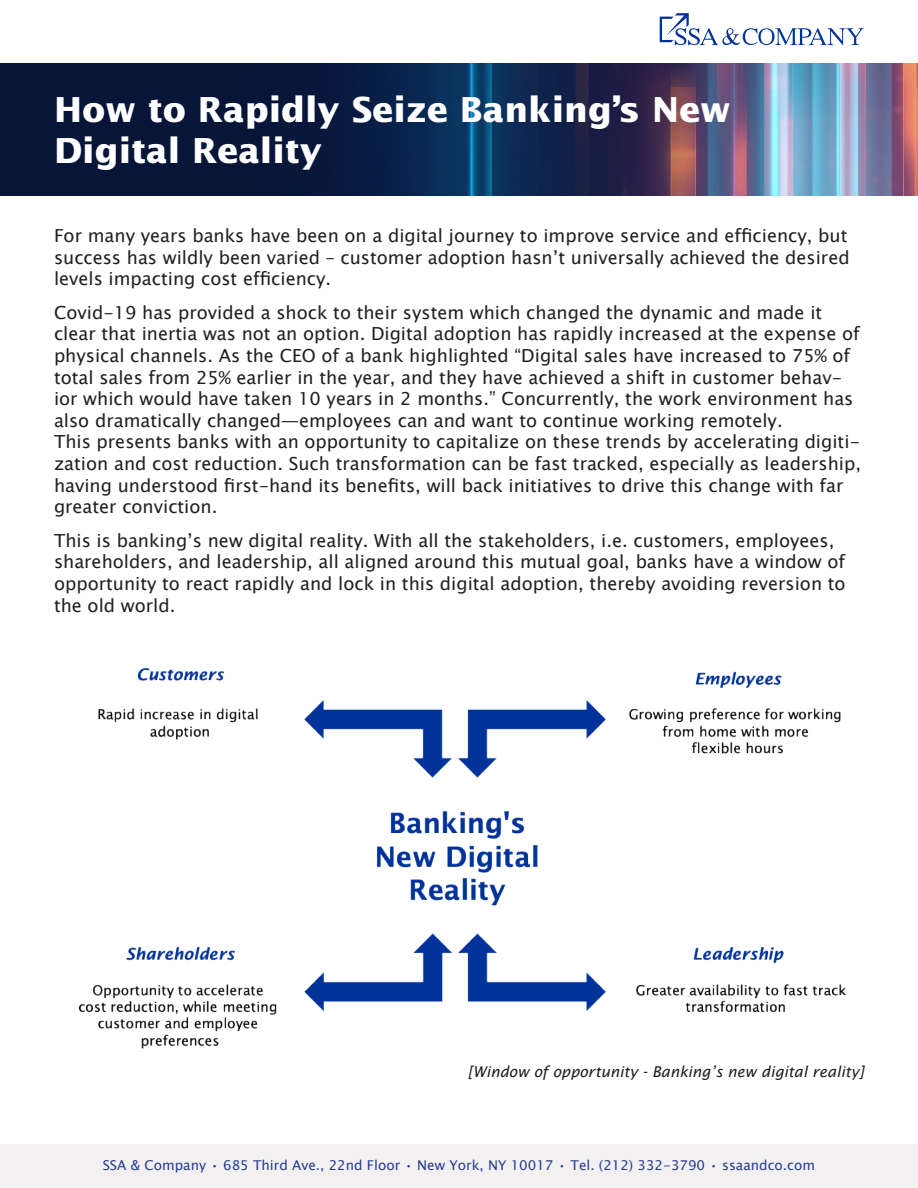
<style>
.page{position:relative;width:918px;height:1188px;background:#fff}
.page>*{position:absolute;margin:0;border:0;box-sizing:border-box;transform-origin:0 0}
.t1{font:700 34.5px/41.4px "Lucida Sans";color:#fff}
.t2{font:18px/21.6px "Lucida Sans Unicode";color:#231f20}
.t3{font:italic 15px "Lucida Sans";color:#231f20}
.t4{font:13.5px "Lucida Sans Unicode";color:#243d91}
</style>
<div class="page">
<svg style="left:660px;top:13px;width:204px;height:32px"></svg>
<img style="left:0;top:64px;width:918px;height:131px">
<img style="left:78px;top:668px;width:768px;height:381px">
<div style="left:0;top:1145px;width:918px;height:43px;background:#f3f0f1"></div>
<p class="t1" style="left:54px;top:90px;width:678px">How to Rapidly Seize Banking’s New<br>Digital Reality</p>
<p class="t2" style="left:54px;top:225px;width:797px">For many years banks have been on a digital journey to improve service and efficiency, but success has wildly been varied – customer adoption hasn’t universally achieved the desired levels impacting cost efficiency.</p>
<p class="t2" style="left:54px;top:302px;width:807px">Covid-19 has provided a shock to their system which changed the dynamic and made it clear that inertia was not an option. Digital adoption has rapidly increased at the expense of physical channels. As the CEO of a bank highlighted “Digital sales have increased to 75% of total sales from 25% earlier in the year, and they have achieved a shift in customer behav&shy;ior which would have taken 10 years in 2 months.” Concurrently, the work environment has also dramatically changed—employees can and want to continue working remotely.</p>
<p class="t2" style="left:54px;top:431px;width:809px">This presents banks with an opportunity to capitalize on these trends by accelerating digiti&shy;zation and cost reduction. Such transformation can be fast tracked, especially as leadership, having understood first-hand its benefits, will back initiatives to drive this change with far greater conviction.</p>
<p class="t2" style="left:54px;top:530px;width:793px">This is banking’s new digital reality. With all the stakeholders, i.e. customers, employees, shareholders, and leadership, all aligned around this mutual goal, banks have a window of opportunity to react rapidly and lock in this digital adoption, thereby avoiding reversion to the old world.</p>
<p class="t3" style="left:468px;top:1063px;width:397px">[Window of opportunity - Banking’s new digital reality]</p>
<p class="t4" style="left:103px;top:1155px;width:714px">SSA &amp; Company • 685 Third Ave., 22nd Floor • New York, NY 10017 • Tel. (212) 332-3790 • ssaandco.com</p>
</div>
